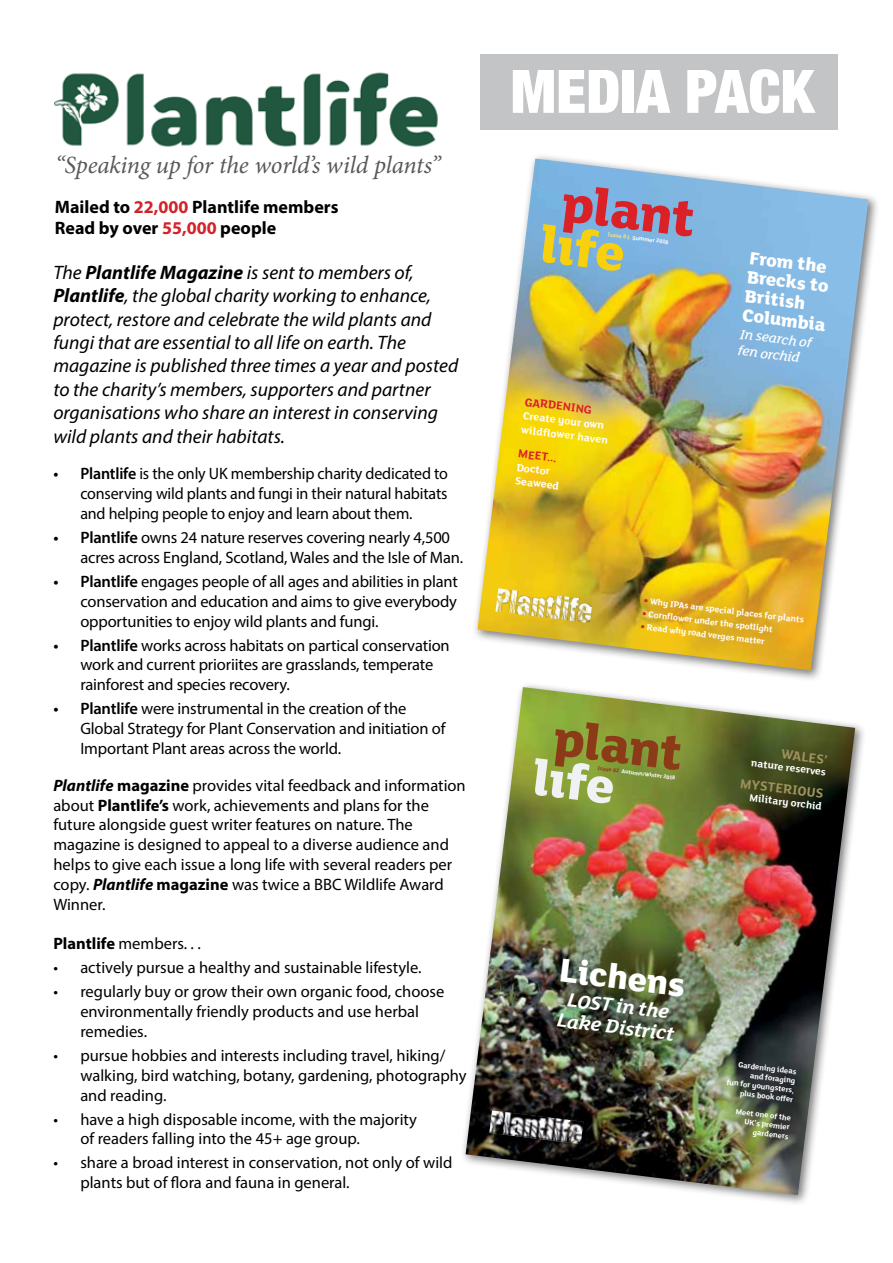
<style>
.page{position:relative;width:893px;height:1263px;background:#fff}
.page>*{position:absolute;margin:0;border:0;box-sizing:border-box;transform-origin:0 0}
.t1{font:900 condensed 60px "Helvetica Neue";color:#fff}
.t2{font:800 55.05px "FS Lola";color:#da2128}
.t3{font:800 55.05px "FS Lola";color:#f8d00e}
.t4{font:800 53.25px "FS Lola";color:#8c3b19}
.t5{font:800 53.25px "FS Lola";color:#eff1f2}
.t6{font:800 36.15px "FS Lola";color:#fff}
.t7{font:italic 24.75px "Minion Pro";letter-spacing:-.01em;color:#58595b}
.t8{font:italic 700 21px/21.1px "FS Lola";color:#fff;text-align:center}
.t9{font:italic 19.5px/23.4px "Myriad Pro";color:#000}
.t10{font:800 19.2px/19.2px "FS Lola";color:#fff}
.t11{font:700 18px/21.6px "Myriad Pro";color:#000}
.t12{font:16.5px/19.8px "Myriad Pro";color:#000}
.t13{font:italic 500 14.7px/16.4px "FS Lola";color:#fff}
.t14{font:700 14.25px "FS Lola";color:#9e925e}
.t15{font:700 12.45px "FS Lola";color:#da2128}
.t16{font:700 11.4px/14.1px "FS Lola";color:#fff}
.t17{font:700 10.95px "FS Lola";color:#fff}
.t18{font:700 9.3px "FS Lola";color:#fff}
.t19{font:700 8.25px/9.3px "FS Lola";color:#fff;text-align:right}
.t20{font:700 6.15px "FS Lola";color:#fff}
.t21{font:700 5.85px "FS Lola";color:#fff}
.s1{color:#d2232a}
.s2{font-weight:700}
.s3{font-weight:600}
.s4{font-weight:700;font-style:italic}
.s5{color:#fbe081}
.s6{color:#8c3b19}
</style>
<div class="page">
<div style="left:480px;top:55px;width:358px;height:75px;background:#c2c4c6"></div>
<img style="left:55px;top:72px;width:383px;height:75px">
<div style="left:472px;top:153px;width:408px;height:529px;background:#000;opacity:.51"></div>
<img style="left:477px;top:159px;width:391px;height:511px">
<img style="left:495px;top:588px;width:98px;height:35px">
<img style="left:464px;top:685px;width:391px;height:516px">
<div style="left:688px;top:689px;width:7px;height:7px;border:1px solid #fff;border-radius:50%"></div>
<svg style="left:688px;top:690px;width:6px;height:6px"></svg>
<svg style="left:626px;top:1185px;width:8px;height:9px"></svg>
<svg style="left:475px;top:915px;width:8px;height:8px"></svg>
<svg style="left:838px;top:959px;width:8px;height:8px"></svg>
<svg style="left:474px;top:1169px;width:35px;height:8px"></svg>
<h3 class="t7" style="left:55px;top:148px;width:387px">“Speaking up for the world’s wild plants”</h3>
<p class="t11" style="left:55px;top:195px;width:285px">Mailed to <span class="s1">22,000</span> Plantlife members<br>Read by over <span class="s1">55,000</span> people</p>
<p class="t9" style="left:53px;top:260px;width:406px">The <span class="s2">Plantlife Magazine</span> is sent to members of, <span class="s2">Plantlife</span>, the global charity working to enhance, protect, restore and celebrate the wild plants and fungi that are essential to all life on earth. The magazine is published three times a year and posted to the charity’s members, supporters and partner organisations who share an interest in conserving wild plants and their habitats.</p>
<p class="t12" style="left:80px;top:464px;width:369px;text-align:justify;text-indent:-27px"><span class="s3">• Plantlife</span> is the only UK membership charity dedicated to conserving wild plants and fungi in their natural habitats and helping people to enjoy and learn about them.</p>
<p class="t12" style="left:80px;top:527px;width:384px;text-indent:-27px"><span class="s3">• Plantlife</span> owns 24 nature reserves covering nearly 4,500 acres across England, Scotland, Wales and the Isle of Man.</p>
<p class="t12" style="left:80px;top:571px;width:379px;text-align:justify;text-indent:-27px"><span class="s3">• Plantlife</span> engages people of all ages and abilities in plant conservation and education and aims to give everybody opportunities to enjoy wild plants and fungi.</p>
<p class="t12" style="left:80px;top:635px;width:371px;text-indent:-27px"><span class="s3">• Plantlife</span> works across habitats on partical conservation work and current prioriites are grasslands, temperate rainforest and species recovery.</p>
<p class="t12" style="left:80px;top:698px;width:367px;text-indent:-27px"><span class="s3">• Plantlife</span> were instrumental in the creation of the<br>Global Strategy for Plant Conservation and initiation of<br>Important Plant areas across the world.</p>
<p class="t12" style="left:53px;top:775px;width:414px"><span class="s4">Plantlife</span> <span class="s2">magazine</span> provides vital feedback and information about <span class="s2">Plantlife’s</span> work, achievements and plans for the future alongside guest writer features on nature. The magazine is designed to appeal to a diverse audience and helps to give each issue a long life with several readers per copy. <span class="s4">Plantlife</span> <span class="s2">magazine</span> was twice a BBC Wildlife Award Winner.</p>
<p class="t12" style="left:53px;top:933px;width:149px"><span class="s2">Plantlife</span> members. . .</p>
<p class="t12" style="left:53px;top:957px;width:370px">• actively pursue a healthy and sustainable lifestyle.</p>
<p class="t12" style="left:80px;top:981px;width:365px;text-indent:-27px">• regularly buy or grow their own organic food, choose environmentally friendly products and use herbal remedies.</p>
<p class="t12" style="left:80px;top:1045px;width:388px;text-indent:-27px">• pursue hobbies and interests including travel, hiking/ walking, bird watching, botany, gardening, photography and reading.</p>
<p class="t12" style="left:80px;top:1109px;width:338px;text-indent:-27px">• have a high disposable income, with the majority of readers falling into the 45+ age group.</p>
<p class="t12" style="left:80px;top:1153px;width:374px;text-indent:-27px">• share a broad interest in conservation, not only of wild plants but of flora and fauna in general.</p>
<h1 class="t1" style="left:511px;top:42px;width:305px">MEDIA PACK</h1>
<h2 class="t2" style="left:567px;top:165px;width:135px;rotate:7deg">plant</h2>
<h2 class="t3" style="left:545px;top:206px;width:87px;rotate:7deg">lıfe</h2>
<p class="t20" style="left:608px;top:230px;width:63px;rotate:7deg"><span class="s5">Issue 81</span> Summer 2018</p>
<p class="t15" style="left:526px;top:393px;width:69px;rotate:7deg">GARDENING</p>
<p class="t16" style="left:524px;top:408px;width:89px;rotate:7deg">Create your own wildfl ower haven</p>
<p class="t15" style="left:519px;top:445px;width:40px;rotate:7deg">MEET...</p>
<p class="t16" style="left:518px;top:460px;width:46px;line-height:13.6px;rotate:7deg">Doctor<br>Seaweed</p>
<p class="t10" style="left:751px;top:247px;width:85px;rotate:7deg">From the<br>Brecks to<br>British<br>Columbia</p>
<p class="t13" style="left:741px;top:325px;width:74px;rotate:7deg">In search of fen orchid</p>
<p class="t18" style="left:645px;top:594px;width:162px;rotate:7deg"><sup>●</sup> Why IPAs are special places for plants</p>
<p class="t18" style="left:643px;top:607px;width:132px;rotate:7deg"><sup>●</sup> Cornfl ower under the spotlight</p>
<p class="t18" style="left:642px;top:620px;width:126px;rotate:7deg"><sup>●</sup> Read why road verges matter</p>
<h3 class="t4" style="left:559px;top:701px;width:131px;rotate:7deg">plant</h3>
<h3 class="t5" style="left:538px;top:740px;width:84px;rotate:7deg">lıfe</h3>
<p class="t21" style="left:598px;top:764px;width:80px;rotate:7deg"><span class="s6">Issue 82</span> Autumn/Winter 2018</p>
<p class="t14" style="left:782px;top:744px;width:48px;rotate:7deg">WALES’</p>
<p class="t17" style="left:752px;top:755px;width:77px;rotate:7deg">nature reserves</p>
<p class="t14" style="left:742px;top:773px;width:85px;rotate:7deg">MYSTERIOUS</p>
<p class="t17" style="left:750px;top:790px;width:74px;rotate:7deg">Military orchid</p>
<h3 class="t6" style="left:563px;top:945px;width:128px;rotate:7deg">Lichens</h3>
<p class="t8" style="left:561px;top:987px;width:120px;rotate:7deg">LOST in the<br>Lake District</p>
<p class="t19" style="left:730px;top:1058px;width:72px;rotate:7deg">Gardening ideas and foraging<br>fun for youngsters, plus book offer</p>
<p class="t19" style="left:736px;top:1106px;width:57px;rotate:7deg">Meet one of the<br>UK’s premier gardeners</p>
</div>
